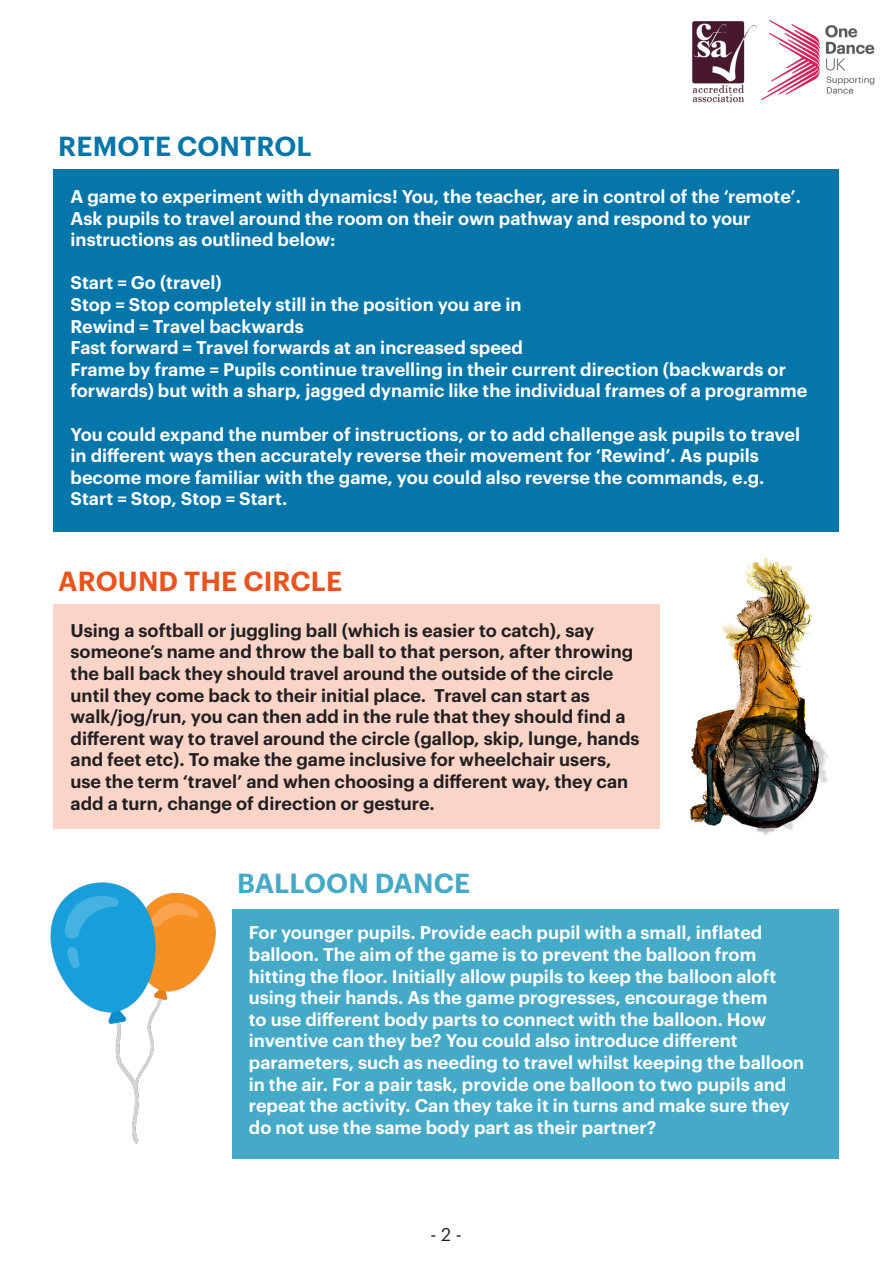
<style>
.page{position:relative;width:893px;height:1263px;background:#fff}
.page>*{position:absolute;margin:0;border:0;box-sizing:border-box;transform-origin:0 0}
.t1{font:600 27px "Graphik";letter-spacing:.005em;color:#e9531d}
.t2{font:600 27px "Graphik";letter-spacing:.005em;color:#0476aa}
.t3{font:600 27px "Graphik";letter-spacing:.005em;color:#45a9c8}
.t4{font:600 18px/21.6px "Graphik";color:#fff}
.t5{font:600 18px/21.6px "Graphik";color:#231f20}
.t6{font:18px "Graphik";color:#231f20}
</style>
<div class="page">
<img style="left:689px;top:559px;width:140px;height:276px">
<img style="left:692px;top:21px;width:65px;height:82px">
<img style="left:761px;top:20px;width:113px;height:80px">
<div style="left:54px;top:169px;width:785px;height:362px;background:#0476aa"></div>
<div style="left:54px;top:604px;width:606px;height:224px;background:#f9d4c7"></div>
<div style="left:232px;top:909px;width:607px;height:249px;background:#45a9c8"></div>
<img style="left:50px;top:882px;width:166px;height:262px">
<p class="t2" style="left:58px;top:126px;width:255px">REMOTE CONTROL</p>
<p class="t4" style="left:71px;top:184px;width:732px">A game to experiment with dynamics! You, the teacher, are in control of the ‘remote’.<br>Ask pupils to travel around the room on their own pathway and respond to your instructions as outlined below:</p>
<p class="t4" style="left:71px;top:270px;width:153px">Start = Go (travel)</p>
<p class="t4" style="left:71px;top:292px;width:453px">Stop = Stop completely still in the position you are in</p>
<p class="t4" style="left:71px;top:314px;width:235px">Rewind = Travel backwards</p>
<p class="t4" style="left:71px;top:335px;width:454px">Fast forward = Travel forwards at an increased speed</p>
<p class="t4" style="left:71px;top:357px;width:738px">Frame by frame = Pupils continue travelling in their current direction (backwards or forwards) but with a sharp, jagged dynamic like the individual frames of a programme</p>
<p class="t4" style="left:71px;top:422px;width:731px">You could expand the number of instructions, or to add challenge ask pupils to travel in different ways then accurately reverse their movement for ‘Rewind’. As pupils become more familiar with the game, you could also reverse the commands, e.g.<br>Start = Stop, Stop = Start.</p>
<p class="t1" style="left:58px;top:561px;width:285px">AROUND THE CIRCLE</p>
<p class="t5" style="left:71px;top:618px;width:570px">Using a softball or juggling ball (which is easier to catch), say someone’s name and throw the ball to that person, after throwing the ball back they should travel around the outside of the circle until they come back to their initial place. Travel can start as walk/jog/run, you can then add in the rule that they should find a different way to travel around the circle (gallop, skip, lunge, hands and feet etc). To make the game inclusive for wheelchair users, use the term ‘travel’ and when choosing a different way, they can add a turn, change of direction or gesture.</p>
<p class="t3" style="left:237px;top:863px;width:234px">BALLOON DANCE</p>
<p class="t4" style="left:249px;top:920px;width:557px">For younger pupils. Provide each pupil with a small, inflated balloon. The aim of the game is to prevent the balloon from hitting the floor. Initially allow pupils to keep the balloon aloft using their hands. As the game progresses, encourage them<br>to use different body parts to connect with the balloon. How inventive can they be? You could also introduce different parameters, such as needing to travel whilst keeping the balloon in the air. For a pair task, provide one balloon to two pupils and repeat the activity. Can they take it in turns and make sure they do not use the same body part as their partner?</p>
<p class="t6" style="left:430px;top:1221px;width:33px">- 2 -</p>
</div>
